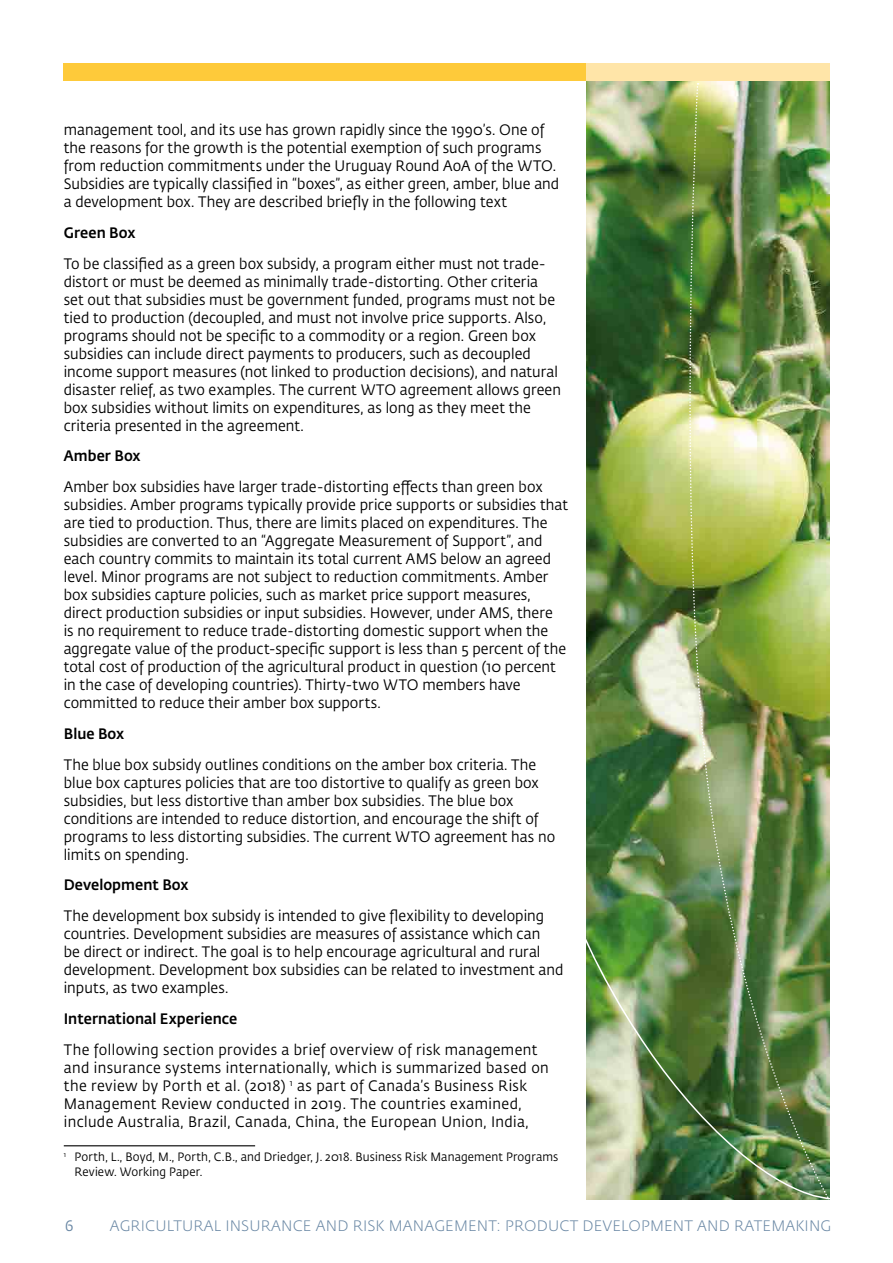
<style>
.page{position:relative;width:893px;height:1263px;background:#fff}
.page>*{position:absolute;margin:0;border:0;box-sizing:border-box;transform-origin:0 0}
.t1{font:15px/18px "Fedra Sans Pro";letter-spacing:.005em;color:#000;scale:.95 1}
.t2{font:15px/18px "Fedra Sans Pro";letter-spacing:.03em;color:#000;scale:.95 1}
.t3{font:300 15px "Fedra Sans Pro";letter-spacing:.01em;color:#6987a4}
.t4{font:500 15px "Fedra Sans Pro";letter-spacing:.005em;color:#000;scale:.95 1}
.t5{font:15px "Fedra Sans Pro";color:#6987a4}
.t6{font:12px/15px "Fedra Sans Pro";letter-spacing:.015em;color:#000;scale:.95 1}
</style>
<div class="page">
<hr style="left:64px;top:1145px;width:191px;height:1px;background:#000">
<img style="left:586px;top:81px;width:243px;height:852px">
<img style="left:586px;top:933px;width:244px;height:267px">
<img style="left:702px;top:745px;width:128px;height:454px">
<img style="left:679px;top:83px;width:26px;height:662px">
<div style="left:64px;top:64px;width:522px;height:17px;background:#feca3a"></div>
<div style="left:586px;top:64px;width:243px;height:17px;background:#ffe5a8"></div>
<p class="t1" style="left:64px;top:120px;width:523px">management tool, and its use has grown rapidly since the 1990’s. One of the reasons for the growth is the potential exemption of such programs from reduction commitments under the Uruguay Round AoA of the WTO.<br>Subsidies are typically classified in “boxes”, as either green, amber, blue and a development box. They are described briefly in the following text</p>
<p class="t4" style="left:64px;top:221px;width:77px">Green Box</p>
<p class="t1" style="left:64px;top:254px;width:525px">To be classified as a green box subsidy, a program either must not trade&shy;distort or must be deemed as minimally trade-distorting. Other criteria set out that subsidies must be government funded, programs must not be tied to production (decoupled, and must not involve price supports. Also, programs should not be specific to a commodity or a region. Green box subsidies can include direct payments to producers, such as decoupled income support measures (not linked to production decisions), and natural disaster relief, as two examples. The current WTO agreement allows green box subsidies without limits on expenditures, as long as they meet the criteria presented in the agreement.</p>
<p class="t4" style="left:64px;top:445px;width:82px">Amber Box</p>
<p class="t1" style="left:64px;top:477px;width:532px">Amber box subsidies have larger trade-distorting effects than green box subsidies. Amber programs typically provide price supports or subsidies that are tied to production. Thus, there are limits placed on expenditures. The subsidies are converted to an “Aggregate Measurement of Support”, and each country commits to maintain its total current AMS below an agreed level. Minor programs are not subject to reduction commitments. Amber box subsidies capture policies, such as market price support measures, direct production subsidies or input subsidies. However, under AMS, there<br>is no requirement to reduce trade-distorting domestic support when the aggregate value of the product-specific support is less than 5 percent of the total cost of production of the agricultural product in question (10 percent in the case of developing countries). Thirty-two WTO members have committed to reduce their amber box supports.</p>
<p class="t4" style="left:64px;top:722px;width:65px">Blue Box</p>
<p class="t1" style="left:64px;top:755px;width:519px">The blue box subsidy outlines conditions on the amber box criteria. The blue box captures policies that are too distortive to qualify as green box subsidies, but less distortive than amber box subsidies. The blue box conditions are intended to reduce distortion, and encourage the shift of programs to less distorting subsidies. The current WTO agreement has no limits on spending.</p>
<p class="t4" style="left:64px;top:874px;width:133px">Development Box</p>
<p class="t1" style="left:64px;top:906px;width:527px">The development box subsidy is intended to give flexibility to developing countries. Development subsidies are measures of assistance which can<br>be direct or indirect. The goal is to help encourage agricultural and rural development. Development box subsidies can be related to investment and inputs, as two examples.</p>
<p class="t4" style="left:64px;top:1007px;width:184px">International Experience</p>
<p class="t2" style="left:64px;top:1040px;width:512px">The following section provides a brief overview of risk management and insurance systems internationally, which is summarized based on the review by Porth et al. (2018) <sup>1</sup> as part of Canada’s Business Risk Management Review conducted in 2019. The countries examined, include Australia, Brazil, Canada, China, the European Union, India,</p>
<p class="t6" style="left:74px;top:1149px;width:511px;text-indent:-11px"><sup>1</sup> Porth, L., Boyd, M., Porth, C.B., and Driedger, J. 2018. Business Risk Management Programs<br>Review. Working Paper.</p>
<p class="t5" style="left:65px;top:1215px;width:10px">6</p>
<p class="t3" style="left:110px;top:1215px;width:723px">AGRICULTURAL INSURANCE AND RISK MANAGEMENT: PRODUCT DEVELOPMENT AND RATEMAKING</p>
</div>
